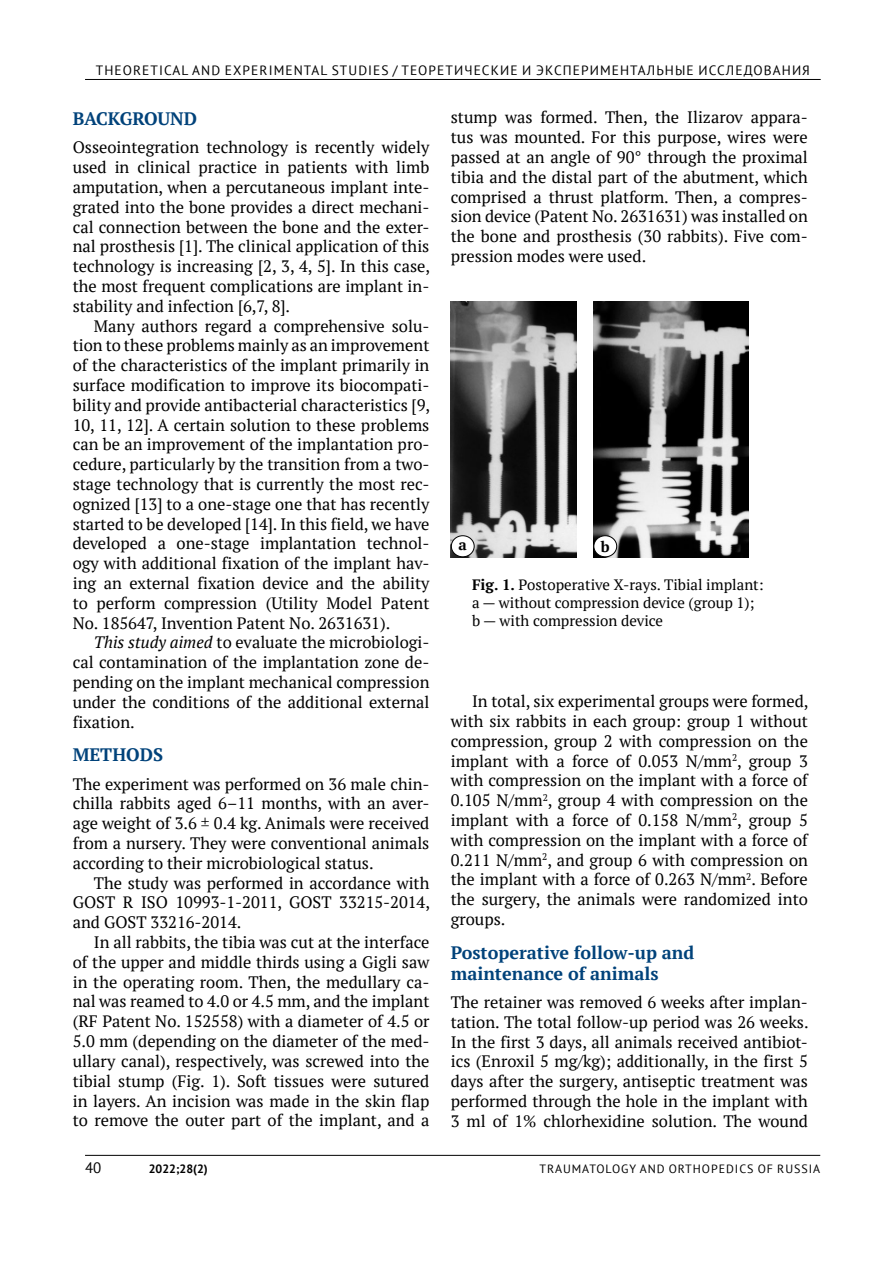
<style>
.page{position:relative;width:893px;height:1263px;background:#fff}
.page>*{position:absolute;margin:0;border:0;box-sizing:border-box;transform-origin:0 0}
.t1{font:700 18px/21px "PT Serif";color:#00427a}
.t2{font:16.5px/19.8px "PT Serif";color:#000;text-align:justify}
.t3{font:15px/18px "PT Serif";color:#000}
.t4{font:15px "PT Sans";color:#000}
.t5{font:700 15px "PT Serif";color:#000}
.t6{font:13.5px "PT Sans";letter-spacing:.08em;color:#000}
.t7{font:12px "PT Sans";letter-spacing:.08em;color:#000}
.t8{font:700 12px "PT Sans";color:#000}
.s1{font-style:italic}
.s2{font-weight:700}
</style>
<div class="page">
<hr style="left:85px;top:79px;width:736px;height:1px;background:#000">
<hr style="left:85px;top:1155px;width:735px;height:1px;background:#000">
<img style="left:451px;top:302px;width:125px;height:255px">
<img style="left:593px;top:302px;width:156px;height:255px">
<div style="left:451px;top:536px;width:23px;height:21px;background:#fff;border-radius:50%"></div>
<div style="left:451px;top:535px;width:24px;height:22px;border:1px solid #000;border-radius:50%"></div>
<div style="left:594px;top:536px;width:23px;height:21px;background:#fff;border-radius:50%"></div>
<div style="left:593px;top:535px;width:24px;height:22px;border:1px solid #000;border-radius:50%"></div>
<p class="t6" style="left:96px;top:61px;width:716px">THEORETICAL AND EXPERIMENTAL STUDIES / ТЕОРЕТИЧЕСКИЕ И ЭКСПЕРИМЕНТАЛЬНЫЕ ИССЛЕДОВАНИЯ</p>
<p class="t1" style="left:73px;top:109px;width:126px">BACKGROUND</p>
<p class="t2" style="left:73px;top:138px;width:359px">Osseointegration technology is recently widely used in clinical practice in patients with limb amputation, when a percutaneous implant inte&shy;grated into the bone provides a direct mechani&shy;cal connection between the bone and the exter&shy;nal prosthesis [1]. The clinical application of this technology is increasing [2, 3, 4, 5]. In this case, the most frequent complications are implant in&shy;stability and infection [6,7, 8].</p>
<p class="t2" style="left:73px;top:316px;width:359px;text-indent:21px">Many authors regard a comprehensive solu&shy;tion to these problems mainly as an improvement of the characteristics of the implant primarily in surface modification to improve its biocompati&shy;bility and provide antibacterial characteristics [9, 10, 11, 12]. A certain solution to these problems can be an improvement of the implantation pro&shy;cedure, particularly by the transition from a two&shy;stage technology that is currently the most rec&shy;ognized [13] to a one-stage one that has recently started to be developed [14]. In this field, we have developed a one-stage implantation technol&shy;ogy with additional fixation of the implant hav&shy;ing an external fixation device and the ability to perform compression (Utility Model Patent No. 185647, Invention Patent No. 2631631).</p>
<p class="t2" style="left:73px;top:633px;width:358px;text-indent:21px"><span class="s1">This study aimed</span> to evaluate the microbiologi&shy;cal contamination of the implantation zone de&shy;pending on the implant mechanical compression under the conditions of the additional external fixation.</p>
<p class="t1" style="left:73px;top:745px;width:92px">METHODS</p>
<p class="t2" style="left:73px;top:775px;width:358px">The experiment was performed on 36 male chin&shy;chilla rabbits aged 6–11 months, with an aver&shy;age weight of 3.6 ± 0.4 kg. Animals were received from a nursery. They were conventional animals according to their microbiological status.</p>
<p class="t2" style="left:73px;top:874px;width:359px;text-indent:21px">The study was performed in accordance with GOST R ISO 10993-1-2011, GOST 33215-2014, and GOST 33216-2014.</p>
<p class="t2" style="left:73px;top:933px;width:358px;text-indent:21px">In all rabbits, the tibia was cut at the interface of the upper and middle thirds using a Gigli saw in the operating room. Then, the medullary ca&shy;nal was reamed to 4.0 or 4.5 mm, and the implant (RF Patent No. 152558) with a diameter of 4.5 or 5.0 mm (depending on the diameter of the med&shy;ullary canal), respectively, was screwed into the tibial stump (Fig. 1). Soft tissues were sutured in layers. An incision was made in the skin flap to remove the outer part of the implant, and a</p>
<p class="t2" style="left:451px;top:108px;width:359px">stump was formed. Then, the Ilizarov appara&shy;tus was mounted. For this purpose, wires were passed at an angle of 90° through the proximal tibia and the distal part of the abutment, which comprised a thrust platform. Then, a compres&shy;sion device (Patent No. 2631631) was installed on the bone and prosthesis (30 rabbits). Five com&shy;pression modes were used.</p>
<p class="t5" style="left:458px;top:536px;width:10px">а</p>
<p class="t5" style="left:601px;top:538px;width:10px">b</p>
<p class="t3" style="left:472px;top:576px;width:293px"><span class="s2">Fig. 1.</span> Postoperative X-rays. Tibial implant: a — without compression device (group 1); b — with compression device</p>
<p class="t2" style="left:451px;top:692px;width:359px;text-indent:21px">In total, six experimental groups were formed, with six rabbits in each group: group 1 without compression, group 2 with compression on the implant with a force of 0.053 N/mm<sup>2</sup>, group 3 with compression on the implant with a force of 0.105 N/mm<sup>2</sup>, group 4 with compression on the implant with a force of 0.158 N/mm<sup>2</sup>, group 5 with compression on the implant with a force of 0.211 N/mm<sup>2</sup>, and group 6 with compression on the implant with a force of 0.263 N/mm<sup>2</sup>. Before the surgery, the animals were randomized into groups.</p>
<p class="t1" style="left:451px;top:943px;width:245px">Postoperative follow-up and maintenance of animals</p>
<p class="t2" style="left:451px;top:993px;width:359px">The retainer was removed 6 weeks after implan&shy;tation. The total follow-up period was 26 weeks.<br>In the first 3 days, all animals received antibiot&shy;ics (Enroxil 5 mg/kg); additionally, in the first 5 days after the surgery, antiseptic treatment was performed through the hole in the implant with 3 ml of 1% chlorhexidine solution. The wound</p>
<p class="t4" style="left:85px;top:1158px;width:18px">40</p>
<p class="t8" style="left:149px;top:1160px;width:60px">2022;28(2)</p>
<p class="t7" style="left:540px;top:1161px;width:282px">TRAUMATOLOGY AND ORTHOPEDICS OF RUSSIA</p>
</div>
